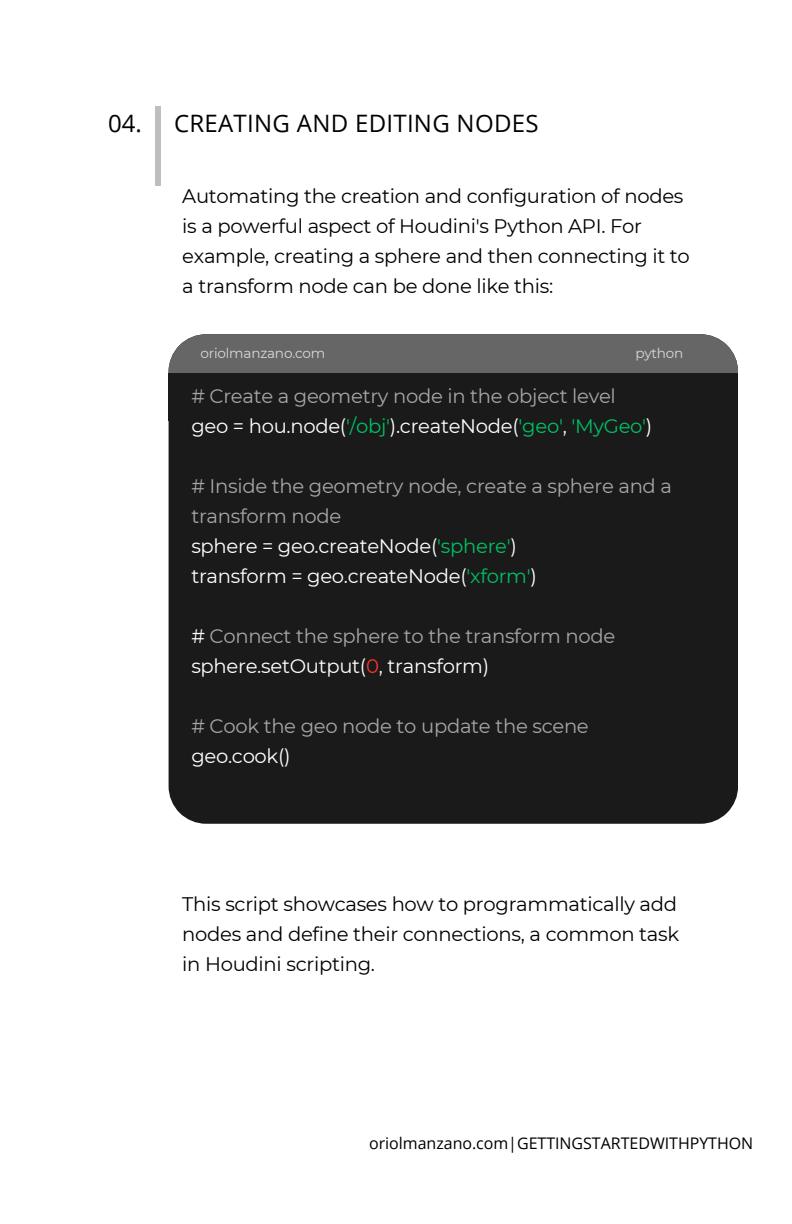
<style>
.page{position:relative;width:792px;height:1224px;background:#fff}
.page>*{position:absolute;margin:0;border:0;box-sizing:border-box;transform-origin:0 0}
.t1{font:24px "Open Sans";letter-spacing:.015em;color:#000}
.t2{font:19.6px/30px "Montserrat";letter-spacing:-.015em;color:#a6a6a6}
.t3{font:19.6px/30px "Montserrat";letter-spacing:-.015em;color:#000}
.t4{font:19.6px "Montserrat";letter-spacing:-.015em;color:#fff}
.t5{font:16px "Open Sans";color:#000}
.t6{font:13.6px "Montserrat";letter-spacing:-.015em;color:#d9d9d9}
.s1{color:#fff}
.s2{color:#00bf63}
.s3{color:#ff3131}
</style>
<div class="page">
<div style="left:155px;top:106px;width:6px;height:79px;background:#bcbec0"></div>
<div style="left:169px;top:421px;width:569px;height:403px;background:#1a1a1a"></div>
<div style="left:169px;top:334px;width:569px;height:39px;background:#666"></div>
<div style="left:169px;top:373px;width:569px;height:48px;background:#1a1a1a"></div>
<p class="t1" style="left:108px;top:107px;width:432px">04. CREATING AND EDITING NODES</p>
<p class="t3" style="left:182px;top:181px;width:509px">Automating the creation and configuration of nodes is a powerful aspect of Houdini's Python API. For example, creating a sphere and then connecting it to a transform node can be done like this:</p>
<p class="t6" style="left:200px;top:344px;width:126px">oriolmanzano.com</p>
<p class="t6" style="left:635px;top:344px;width:50px">python</p>
<p class="t2" style="left:191px;top:381px;width:463px"># Create a geometry node in the object level <span class="s1">geo = hou.node(</span><span class="s2">'/obj'</span><span class="s1">).createNode(</span><span class="s2">'geo'</span><span class="s1">,</span> <span class="s2">'MyGeo'</span><span class="s1">)</span></p>
<p class="t2" style="left:191px;top:471px;width:482px"># Inside the geometry node, create a sphere and a transform node<br><span class="s1">sphere = geo.createNode(</span><span class="s2">'sphere'</span><span class="s1">)<br>transform = geo.createNode(</span><span class="s2">'xform'</span><span class="s1">)</span></p>
<p class="t2" style="left:191px;top:621px;width:426px"><span class="s1">#</span> Connect the sphere to the transform node <span class="s1">sphere.setOutput(</span><span class="s3">0</span><span class="s1">, transform)</span></p>
<p class="t2" style="left:191px;top:711px;width:399px"># Cook the geo node to update the scene</p>
<p class="t4" style="left:191px;top:744px;width:101px">geo.cook()</p>
<p class="t3" style="left:182px;top:889px;width:498px;text-align:justify">This script showcases how to programmatically add nodes and define their connections, a common task in Houdini scripting.</p>
<p class="t5" style="left:369px;top:1132px;width:386px">oriolmanzano.com|GETTINGSTARTEDWITHPYTHON</p>
</div>
